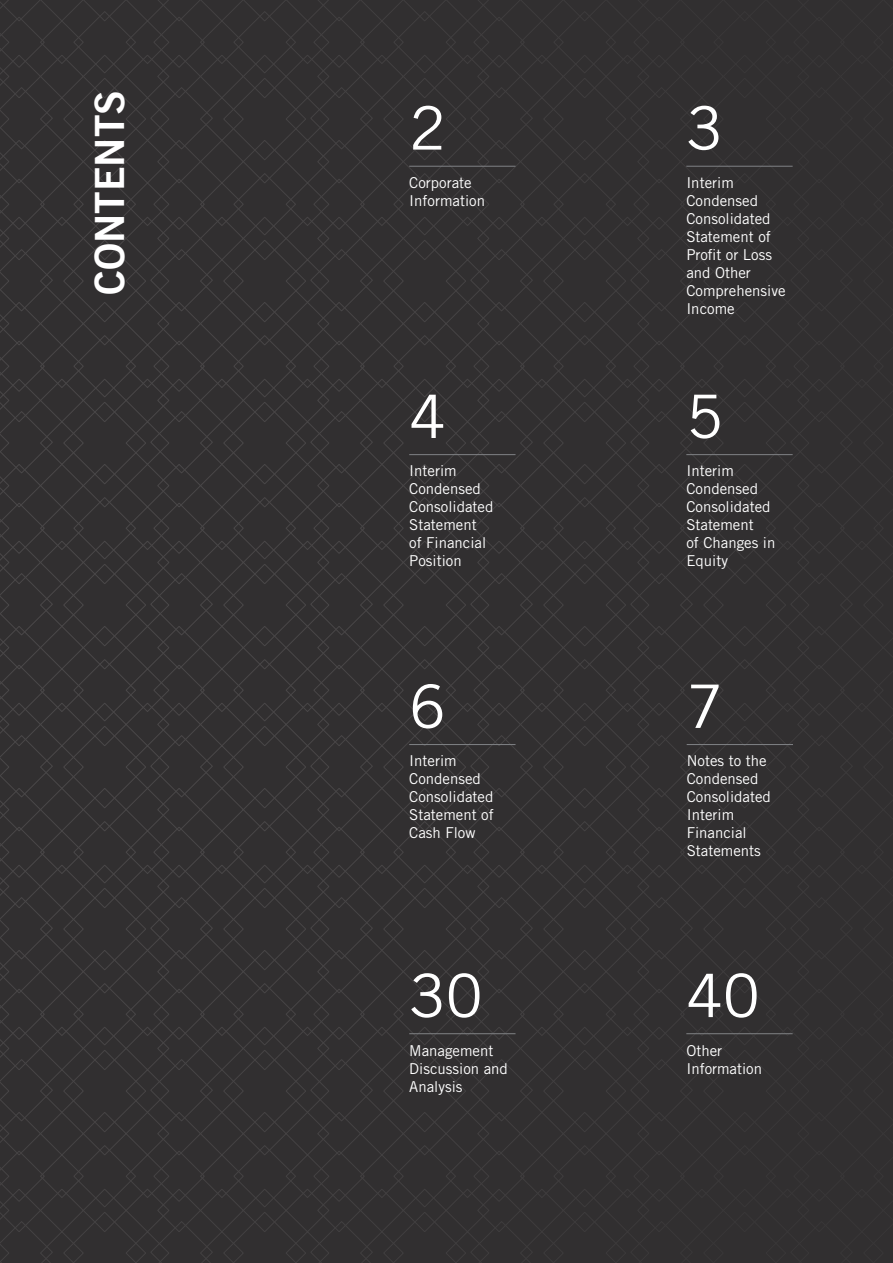
<style>
.page{position:relative;width:893px;height:1263px;background:#312f30}
.page>*{position:absolute;margin:0;border:0;box-sizing:border-box;transform-origin:0 0}
.t1{font:60px "Trade Gothic LT Std";color:#fff}
.t2{font:40.5px "Trade Gothic LT Bold Two";color:#fff}
.t3{font:15px/18px "Trade Gothic LT Std";color:#fff}
</style>
<div class="page">
<hr style="left:409px;top:1033px;width:106px;height:1px;background:#808285">
<hr style="left:686px;top:1033px;width:107px;height:1px;background:#808285">
<hr style="left:409px;top:166px;width:106px;height:1px;background:#808285">
<hr style="left:686px;top:166px;width:107px;height:1px;background:#808285">
<hr style="left:409px;top:454px;width:106px;height:1px;background:#808285">
<hr style="left:409px;top:744px;width:106px;height:1px;background:#808285">
<hr style="left:687px;top:744px;width:106px;height:1px;background:#808285">
<hr style="left:686px;top:454px;width:107px;height:1px;background:#808285">
<h2 class="t2" style="left:85px;top:295px;width:206px;rotate:-90deg">CONTENTS</h2>
<h1 class="t1" style="left:409px;top:92px;width:38px">2</h1>
<h1 class="t1" style="left:686px;top:92px;width:38px">3</h1>
<p class="t3" style="left:409px;top:174px;width:77px">Corporate<br>Information</p>
<p class="t3" style="left:686px;top:174px;width:101px">Interim<br>Condensed<br>Consolidated<br>Statement of<br>Profit or Loss and Other<br>Comprehensive<br>Income</p>
<h1 class="t1" style="left:409px;top:380px;width:38px">4</h1>
<p class="t3" style="left:409px;top:462px;width:86px">Interim<br>Condensed<br>Consolidated<br>Statement<br>of Financial<br>Position</p>
<h1 class="t1" style="left:686px;top:380px;width:38px">5</h1>
<p class="t3" style="left:686px;top:462px;width:91px">Interim<br>Condensed<br>Consolidated<br>Statement<br>of Changes in<br>Equity</p>
<h1 class="t1" style="left:409px;top:670px;width:38px">6</h1>
<h1 class="t1" style="left:687px;top:670px;width:38px">7</h1>
<p class="t3" style="left:409px;top:752px;width:86px">Interim<br>Condensed<br>Consolidated<br>Statement of<br>Cash Flow</p>
<p class="t3" style="left:687px;top:752px;width:86px">Notes to the<br>Condensed<br>Consolidated<br>Interim<br>Financial<br>Statements</p>
<h1 class="t1" style="left:409px;top:959px;width:75px">30</h1>
<p class="t3" style="left:409px;top:1041px;width:100px">Management<br>Discussion and<br>Analysis</p>
<h1 class="t1" style="left:686px;top:959px;width:75px">40</h1>
<p class="t3" style="left:686px;top:1041px;width:77px">Other<br>Information</p>
</div>
